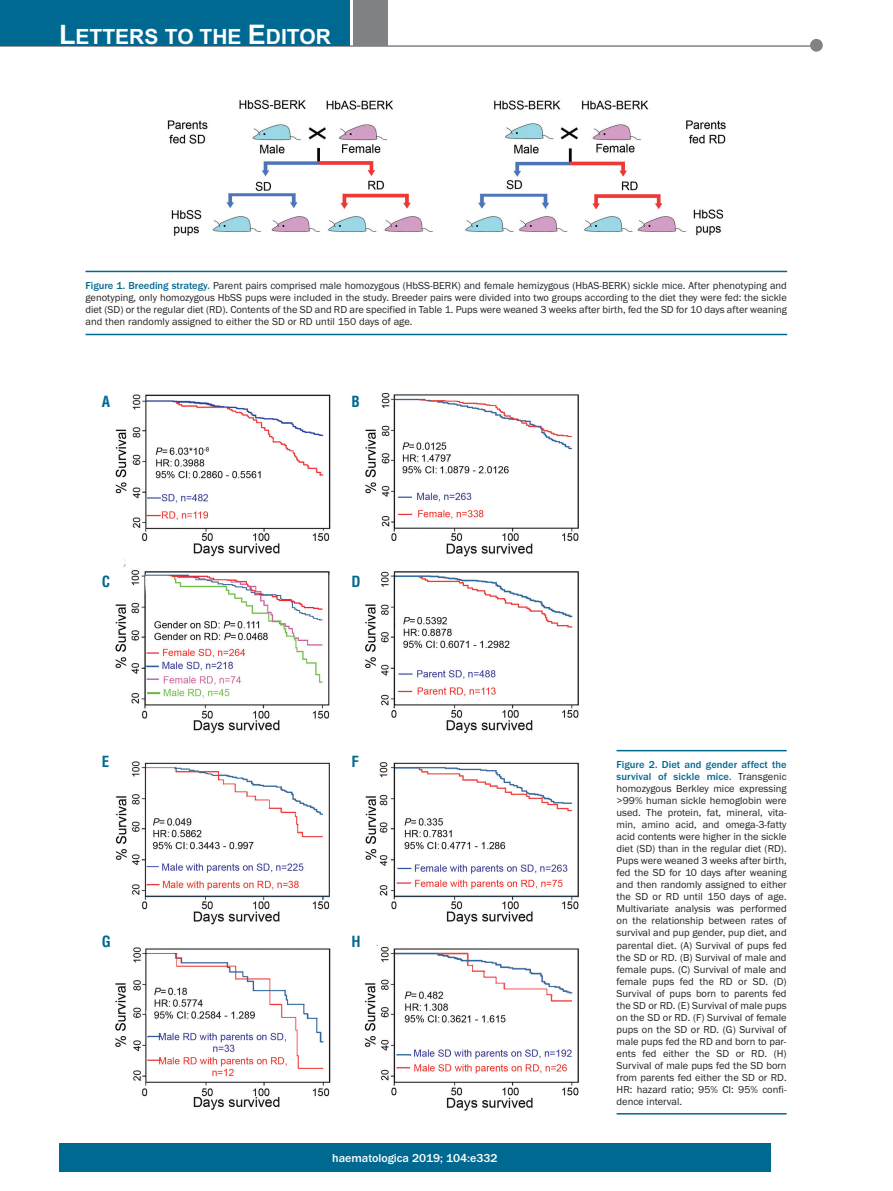
<style>
.page{position:relative;width:893px;height:1191px;background:#fff}
.page>*{position:absolute;margin:0;border:0;box-sizing:border-box;transform-origin:0 0}
.t1{font:700 21px "Arial";color:#fff}
.t2{font:700 condensed 15px "Helvetica";color:#006991}
.t3{font:500 12px "Franklin Gothic";color:#fff}
.t4{font:10.5px/12px "Franklin Gothic";color:#231f20;text-align:justify}
.s1{font-size:27px}
.s2{font-weight:500;color:#006991}
</style>
<div class="page">
<div style="left:59px;top:1143px;width:712px;height:28px;background:#006991"></div>
<hr style="left:0;top:45px;width:820px;height:2px;background:#808285">
<div style="left:810px;top:39px;width:13px;height:13px;background:#808285;border-radius:50%"></div>
<div style="left:354px;top:0;width:34px;height:45px;background:#808285"></div>
<div style="left:0;top:0;width:350px;height:45px;background:#006991"></div>
<img style="left:167px;top:99px;width:559px;height:137px">
<hr style="left:85px;top:271px;width:702px;height:1px;background:#006991">
<hr style="left:85px;top:334px;width:702px;height:1px;background:#006991">
<img style="left:115px;top:392px;width:464px;height:719px">
<hr style="left:617px;top:750px;width:170px;height:1px;background:#006991">
<hr style="left:617px;top:1113px;width:170px;height:1px;background:#006991">
<h1 class="t1" style="left:59px;top:25px;width:273px"><span class="s1">L</span>ETTERS TO THE <span class="s1">E</span>DITOR</h1>
<p class="t4" style="left:85px;top:279px;width:703px"><span class="s2">Figure 1. Breeding strategy.</span> Parent pairs comprised male homozygous (HbSS-BERK) and female hemizygous (HbAS-BERK) sickle mice. After phenotyping and genotyping, only homozygous HbSS pups were included in the study. Breeder pairs were divided into two groups according to the diet they were fed: the sickle diet (SD) or the regular diet (RD). Contents of the SD and RD are specified in Table 1. Pups were weaned 3 weeks after birth, fed the SD for 10 days after weaning and then randomly assigned to either the SD or RD until 150 days of age.</p>
<h2 class="t2" style="left:102px;top:392px;width:10px">A</h2>
<h2 class="t2" style="left:351px;top:392px;width:10px">B</h2>
<h2 class="t2" style="left:102px;top:572px;width:10px">C</h2>
<h2 class="t2" style="left:351px;top:572px;width:11px">D</h2>
<h2 class="t2" style="left:102px;top:752px;width:9px">E</h2>
<h2 class="t2" style="left:102px;top:932px;width:11px">G</h2>
<h2 class="t2" style="left:351px;top:752px;width:9px">F</h2>
<h2 class="t2" style="left:351px;top:932px;width:11px">H</h2>
<p class="t4" style="left:617px;top:758px;width:172px"><span class="s2">Figure 2. Diet and gender affect the survival of sickle mice.</span> Transgenic homozygous Berkley mice expressing &gt;99% human sickle hemoglobin were used. The protein, fat, mineral, vita&shy;min, amino acid, and omega-3-fatty acid contents were higher in the sickle diet (SD) than in the regular diet (RD).<br>Pups were weaned 3 weeks after birth, fed the SD for 10 days after weaning and then randomly assigned to either the SD or RD until 150 days of age.<br>Multivariate analysis was performed on the relationship between rates of survival and pup gender, pup diet, and parental diet. (A) Survival of pups fed the SD or RD. (B) Survival of male and female pups. (C) Survival of male and female pups fed the RD or SD. (D)<br>Survival of pups born to parents fed the SD or RD. (E) Survival of male pups on the SD or RD. (F) Survival of female pups on the SD or RD. (G) Survival of male pups fed the RD and born to par&shy;ents fed either the SD or RD. (H)<br>Survival of male pups fed the SD born from parents fed either the SD or RD.<br>HR: hazard ratio; 95% CI: 95% confi&shy;dence interval.</p>
<p class="t3" style="left:332px;top:1150px;width:167px">haematologica 2019; 104:e332</p>
</div>
